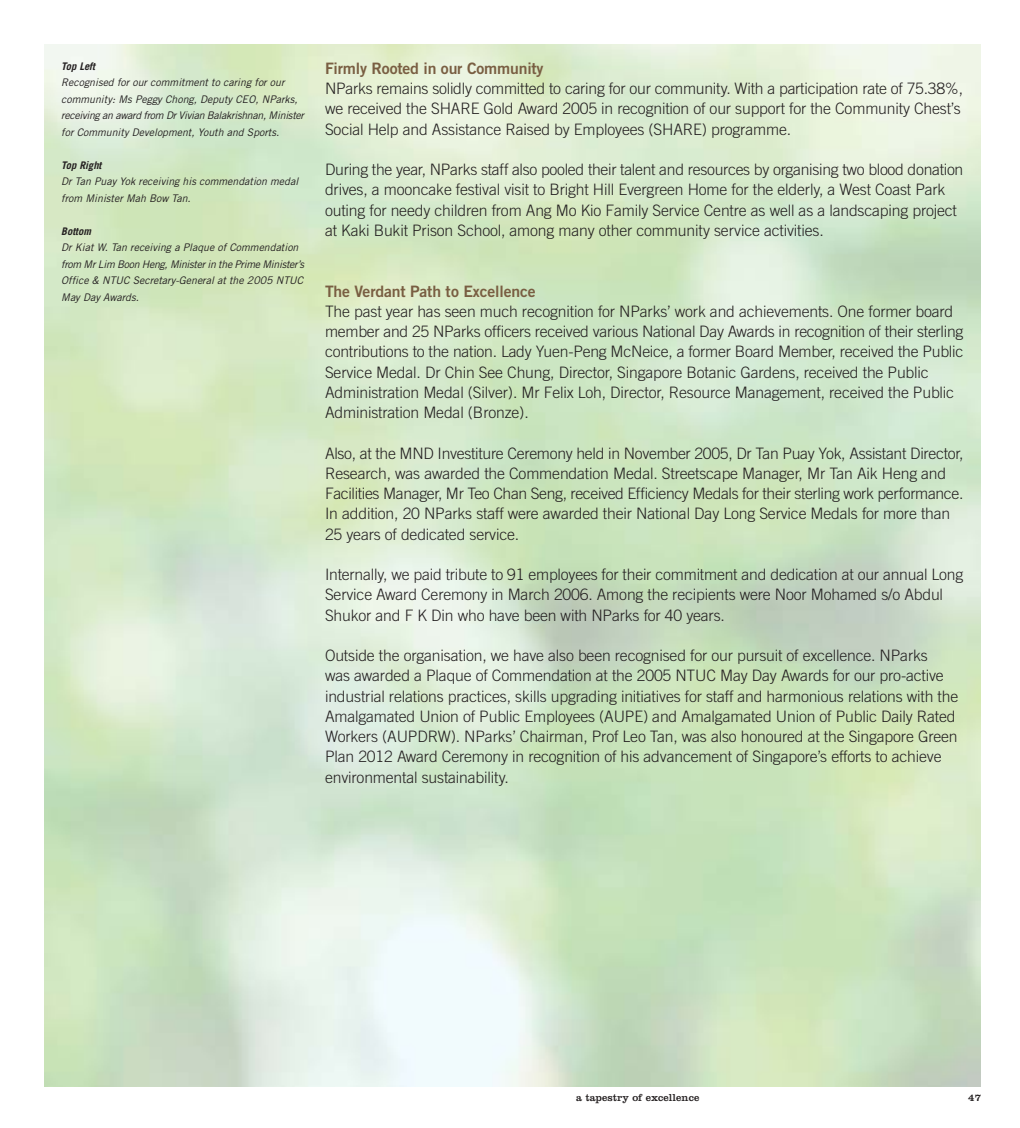
<style>
.page{position:relative;width:1020px;height:1128px;background:#fff}
.page>*{position:absolute;margin:0;border:0;box-sizing:border-box;transform-origin:0 0}
.t1{font:300 15.75px/20.2px "Trade Gothic";letter-spacing:-.01em;color:#231f20}
.t2{font:15.75px "Trade Gothic Bold Two";letter-spacing:-.01em;color:#795e42}
.t3{font:italic 10.5px/16.5px "Trade Gothic";color:#231f20}
.t4{font:10.5px "Clarendon";letter-spacing:.01em;color:#231f20}
.t5{font:italic 700 10.5px "Trade Gothic";color:#231f20}
</style>
<div class="page">
<p class="t5" style="left:61px;top:62px;width:37px">Top Left</p>
<p class="t3" style="left:61px;top:75px;width:246px">Recognised for our commitment to caring for our community: Ms Peggy Chong, Deputy CEO, NParks, receiving an award from DrVivian Balakrishnan,Minister for Community Development, Youth and Sports.</p>
<p class="t5" style="left:61px;top:161px;width:44px">Top Right</p>
<p class="t3" style="left:61px;top:174px;width:241px">Dr Tan Puay Yok receiving his commendation medal from Minister Mah Bow Tan.</p>
<p class="t5" style="left:61px;top:227px;width:33px">Bottom</p>
<p class="t3" style="left:61px;top:240px;width:246px">Dr Kiat W. Tan receiving a Plaque of Commendation from MrLim Boon Heng,Ministerin the Prime Minister’s Office &amp; NTUC Secretary-General at the 2005 NTUC May Day Awards.</p>
<p class="t2" style="left:325px;top:62px;width:220px">Firmly Rooted in our Community</p>
<p class="t1" style="left:325px;top:80px;width:639px">NParks remains solidly committed to caring for our community. With a participation rate of 75.38%, we received the SHARE Gold Award 2005 in recognition of our support for the Community Chest’s<br>Social Help and Assistance Raised by Employees (SHARE) programme.</p>
<p class="t1" style="left:325px;top:161px;width:640px">During the year, NParks staff also pooled their talent and resources by organising two blood donation drives, a mooncake festival visit to Bright Hill Evergreen Home for the elderly, a West Coast Park outing for needy children from Ang Mo Kio Family Service Centre as well as a landscaping project at Kaki Bukit Prison School, among many other community service activities.</p>
<p class="t2" style="left:325px;top:285px;width:212px">The Verdant Path to Excellence</p>
<p class="t1" style="left:325px;top:302px;width:640px">The past year has seen much recognition for NParks’ work and achievements. One former board member and 25 NParks officers received various National Day Awards in recognition of their sterling contributions to the nation. Lady Yuen-Peng McNeice, a former Board Member, received the Public Service Medal. Dr Chin See Chung, Director, Singapore Botanic Gardens, received the Public Administration Medal (Silver). Mr Felix Loh, Director, Resource Management, received the Public Administration Medal (Bronze).</p>
<p class="t1" style="left:325px;top:444px;width:640px">Also, at the MND Investiture Ceremony held in November 2005, Dr Tan Puay Yok, Assistant Director, Research, was awarded the Commendation Medal. Streetscape Manager, Mr Tan Aik Heng and Facilities Manager, Mr Teo Chan Seng, received Efficiency Medals for their sterling work performance.<br>In addition, 20 NParks staff were awarded their National Day Long Service Medals for more than 25 years of dedicated service.</p>
<p class="t1" style="left:325px;top:566px;width:639px">Internally, we paid tribute to 91 employees for their commitment and dedication at our annual Long<br>Service Award Ceremony in March 2006. Among the recipients were Noor Mohamed s/o Abdul<br>Shukor and F K Din who have been with NParks for 40 years.</p>
<p class="t1" style="left:325px;top:647px;width:634px">Outside the organisation, we have also been recognised for our pursuit of excellence. NParks<br>was awarded a Plaque of Commendation at the 2005 NTUC May Day Awards for our pro-active industrial relations practices, skills upgrading initiatives for staff and harmonious relations with the Amalgamated Union of Public Employees (AUPE) and Amalgamated Union of Public Daily Rated Workers (AUPDRW). NParks’ Chairman, Prof Leo Tan, was also honoured at the Singapore Green Plan 2012 Award Ceremony in recognition of his advancement of Singapore’s efforts to achieve environmental sustainability.</p>
<p class="t4" style="left:576px;top:1093px;width:124px">a tapestry of excellence</p>
<p class="t4" style="left:968px;top:1093px;width:14px">47</p>
</div>
